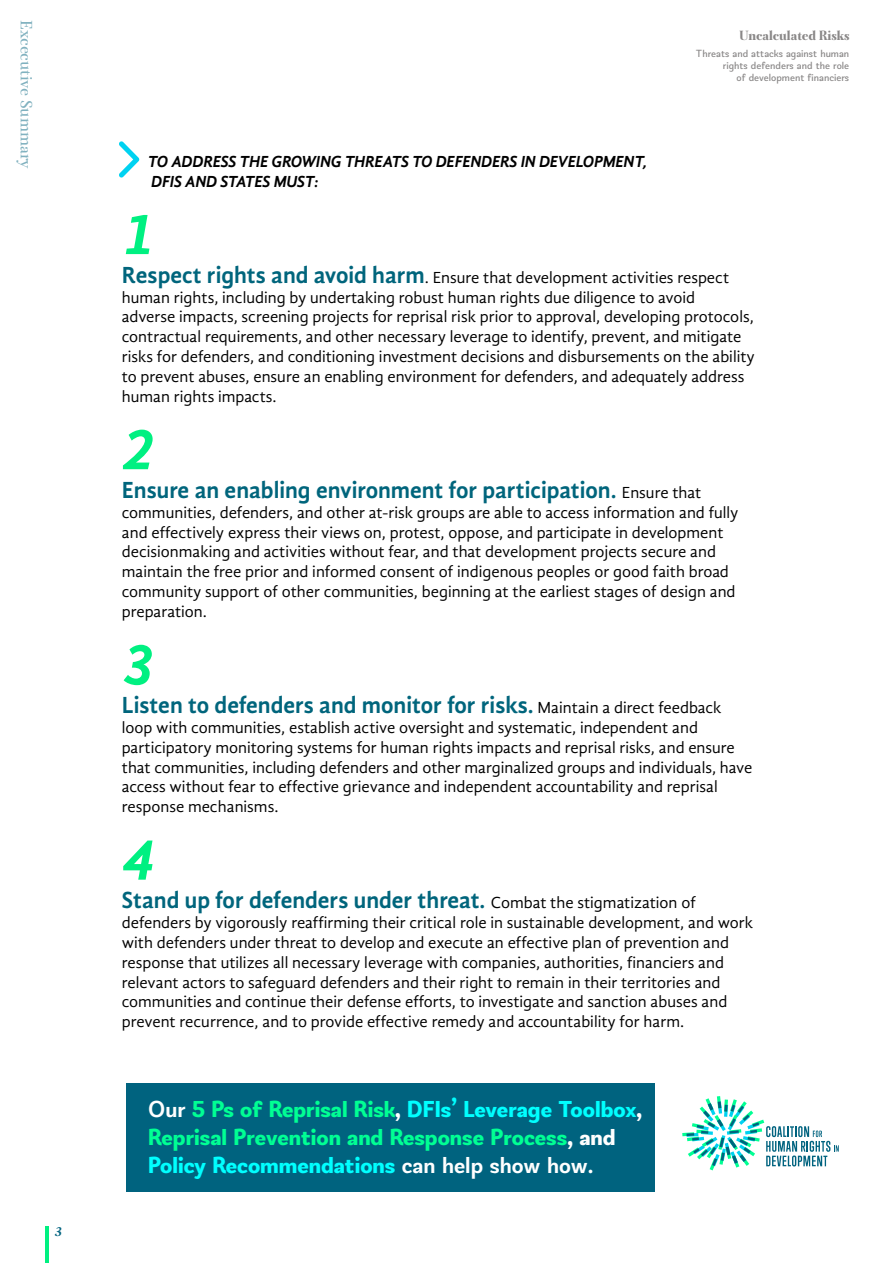
<style>
.page{position:relative;width:893px;height:1263px;background:#fff}
.page>*{position:absolute;margin:0;border:0;box-sizing:border-box;transform-origin:0 0}
.t1{font:italic 700 60px "Gandhi Sans";color:#00f081}
.t2{font:700 24px "Gandhi Sans";color:#00657c}
.t3{font:900 23.25px/27.9px "Biblioteca Sans";color:#00ff94}
.t4{font:16.5px/19.8px "Gandhi Sans";color:#000}
.t5{font:italic 700 16.5px/19.8px "Gandhi Sans";letter-spacing:-.01em;color:#000;scale:.96 1}
.t6{font:500 16.5px "Biblioteca";color:#00637f}
.t7{font:800 13.5px "Biblioteca";letter-spacing:-.005em;color:#898787}
.t8{font:italic 700 13.5px "Gandhi Serif";color:#00637f}
.t9{font:600 10.5px/12px "Biblioteca Sans";color:#898787;text-align:right}
.s1{font-weight:700;font-size:24px;color:#00657c}
.s2{font-weight:400;font-size:16.5px;color:#000}
.s3{font-weight:700;color:#fff}
.s4{color:#fff}
.s5{color:#0ff}
</style>
<div class="page">
<hr style="left:45px;top:1226px;width:3px;height:37px;background:#00f081">
<div style="left:126px;top:1083px;width:529px;height:109px;background:#00637f"></div>
<svg style="left:119px;top:141px;width:20px;height:37px"></svg>
<svg style="left:682px;top:1096px;width:157px;height:74px"></svg>
<p class="t6" style="left:36px;top:20px;width:150px;rotate:90deg">Excecutive Summary</p>
<p class="t8" style="left:55px;top:1224px;width:9px">3</p>
<p class="t7" style="left:739px;top:28px;width:112px">Uncalculated Risks</p>
<p class="t9" style="left:696px;top:48px;width:155px">Threats and attacks against human rights defenders and the role<br>of development financiers</p>
<p class="t5" style="left:148px;top:151px;width:521px">TO ADDRESS THE GROWING THREATS TO DEFENDERS IN DEVELOPMENT,<br>DFIS AND STATES MUST:</p>
<h1 class="t1" style="left:122px;top:199px;width:34px">1</h1>
<p class="t4" style="left:122px;top:267px;width:634px"><span class="s1">Respect rights and avoid harm</span>. Ensure that development activities respect human rights, including by undertaking robust human rights due diligence to avoid<br>adverse impacts, screening projects for reprisal risk prior to approval, developing protocols, contractual requirements, and other necessary leverage to identify, prevent, and mitigate risks for defenders, and conditioning investment decisions and disbursements on the ability to prevent abuses, ensure an enabling environment for defenders, and adequately address human rights impacts.</p>
<h1 class="t1" style="left:122px;top:414px;width:34px">2</h1>
<h2 class="t2" style="left:122px;top:476px;width:581px">Ensure an enabling environment for participation. <span class="s2">Ensure that</span></h2>
<p class="t4" style="left:122px;top:502px;width:618px">communities, defenders, and other at-risk groups are able to access information and fully and effectively express their views on, protest, oppose, and participate in development decisionmaking and activities without fear, and that development projects secure and maintain the free prior and informed consent of indigenous peoples or good faith broad community support of other communities, beginning at the earliest stages of design and preparation.</p>
<h1 class="t1" style="left:122px;top:629px;width:34px">3</h1>
<h2 class="t2" style="left:122px;top:691px;width:601px">Listen to defenders and monitor for risks. <span class="s2">Maintain a direct feedback</span></h2>
<p class="t4" style="left:122px;top:717px;width:632px">loop with communities, establish active oversight and systematic, independent and participatory monitoring systems for human rights impacts and reprisal risks, and ensure that communities, including defenders and other marginalized groups and individuals, have access without fear to effective grievance and independent accountability and reprisal response mechanisms.</p>
<h1 class="t1" style="left:122px;top:825px;width:34px">4</h1>
<h2 class="t2" style="left:122px;top:886px;width:575px">Stand up for defenders under threat. <span class="s2">Combat the stigmatization of</span></h2>
<p class="t4" style="left:122px;top:913px;width:633px">defenders by vigorously reaffirming their critical role in sustainable development, and work with defenders under threat to develop and execute an effective plan of prevention and response that utilizes all necessary leverage with companies, authorities, financiers and relevant actors to safeguard defenders and their right to remain in their territories and communities and continue their defense efforts, to investigate and sanction abuses and prevent recurrence, and to provide effective remedy and accountability for harm.</p>
<h3 class="t3" style="left:148px;top:1095px;width:496px"><span class="s3">Our</span> 5 Ps of Reprisal Risk<span class="s4">,</span> <span class="s5">DFIs’ Leverage Toolbox</span><span class="s4">,<br></span>Reprisal Prevention and Response Process<span class="s4">, and<br></span><span class="s5">Policy Recommendations</span> <span class="s3">can help show how.</span></h3>
</div>
